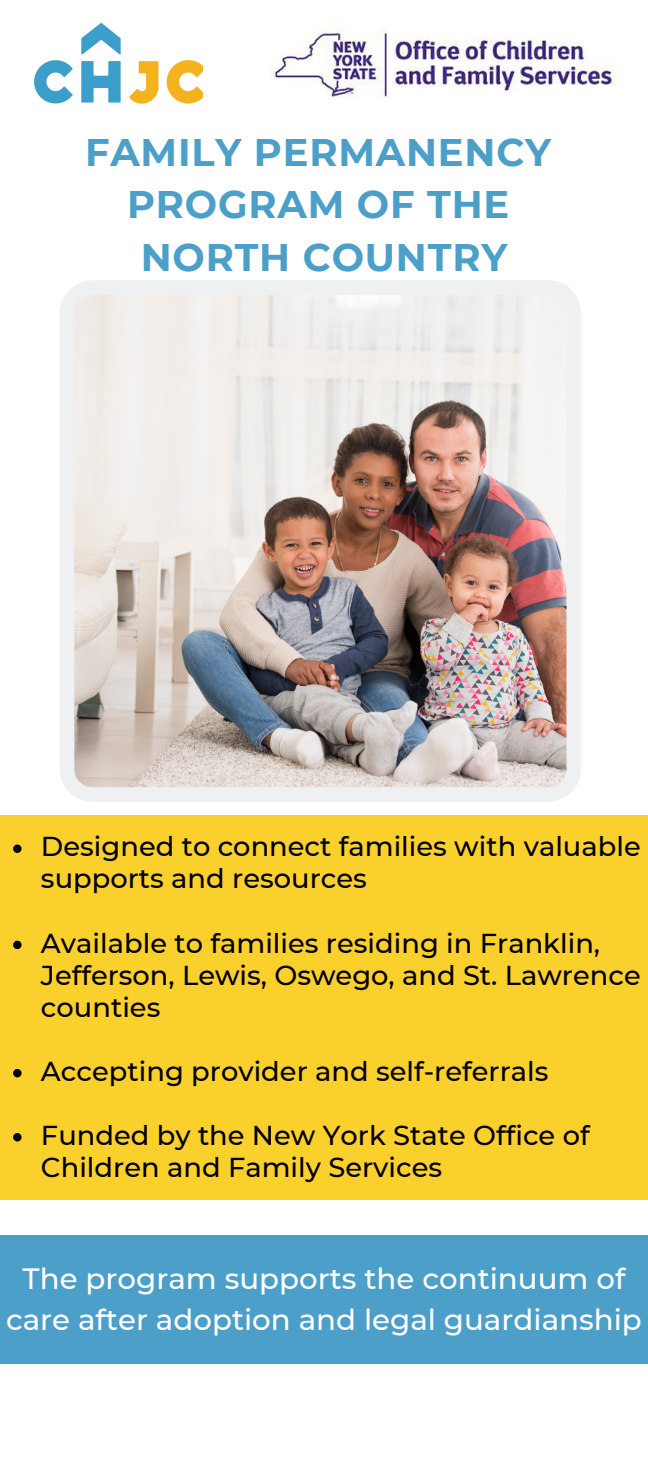
<style>
.page{position:relative;width:648px;height:1458px;background:#fff}
.page>*{position:absolute;margin:0;border:0;box-sizing:border-box;transform-origin:0 0}
.t1{font:700 38.48px "Montserrat";letter-spacing:.02em;color:#4c9fc8}
.t2{font:500 29.25px/40.5px "Montserrat";color:#fff;text-align:center}
.t3{font:500 27.22px/31.9px "Montserrat";color:#000}
</style>
<div class="page">
<div style="left:0;top:815px;width:648px;height:385px;background:#fad02c"></div>
<img style="left:60px;top:280px;width:521px;height:522px">
<div style="left:0;top:1235px;width:648px;height:129px;background:#4c9fc8"></div>
<img style="left:34px;top:23px;width:168px;height:81px">
<img style="left:268px;top:24px;width:351px;height:74px">
<svg style="left:13px;top:845px;width:9px;height:8px"></svg>
<svg style="left:13px;top:941px;width:9px;height:8px"></svg>
<svg style="left:13px;top:1069px;width:9px;height:8px"></svg>
<svg style="left:13px;top:1133px;width:9px;height:9px"></svg>
<p class="t1" style="left:85px;top:129px;width:468px">FAMILY PERMANENCY</p>
<p class="t1" style="left:127px;top:181px;width:384px">PROGRAM OF THE</p>
<p class="t1" style="left:141px;top:233px;width:368px">NORTH COUNTRY</p>
<p class="t3" style="left:41px;top:831px;width:601px">Designed to connect families with valuable supports and resources</p>
<p class="t3" style="left:41px;top:927px;width:601px">Available to families residing in Franklin,<br>Jefferson, Lewis, Oswego, and St. Lawrence counties</p>
<p class="t3" style="left:41px;top:1055px;width:509px">Accepting provider and self-referrals</p>
<p class="t3" style="left:41px;top:1119px;width:550px">Funded by the New York State Office of<br>Children and Family Services</p>
<p class="t2" style="left:6px;top:1259px;width:637px">The program supports the continuum of care after adoption and legal guardianship</p>
</div>
